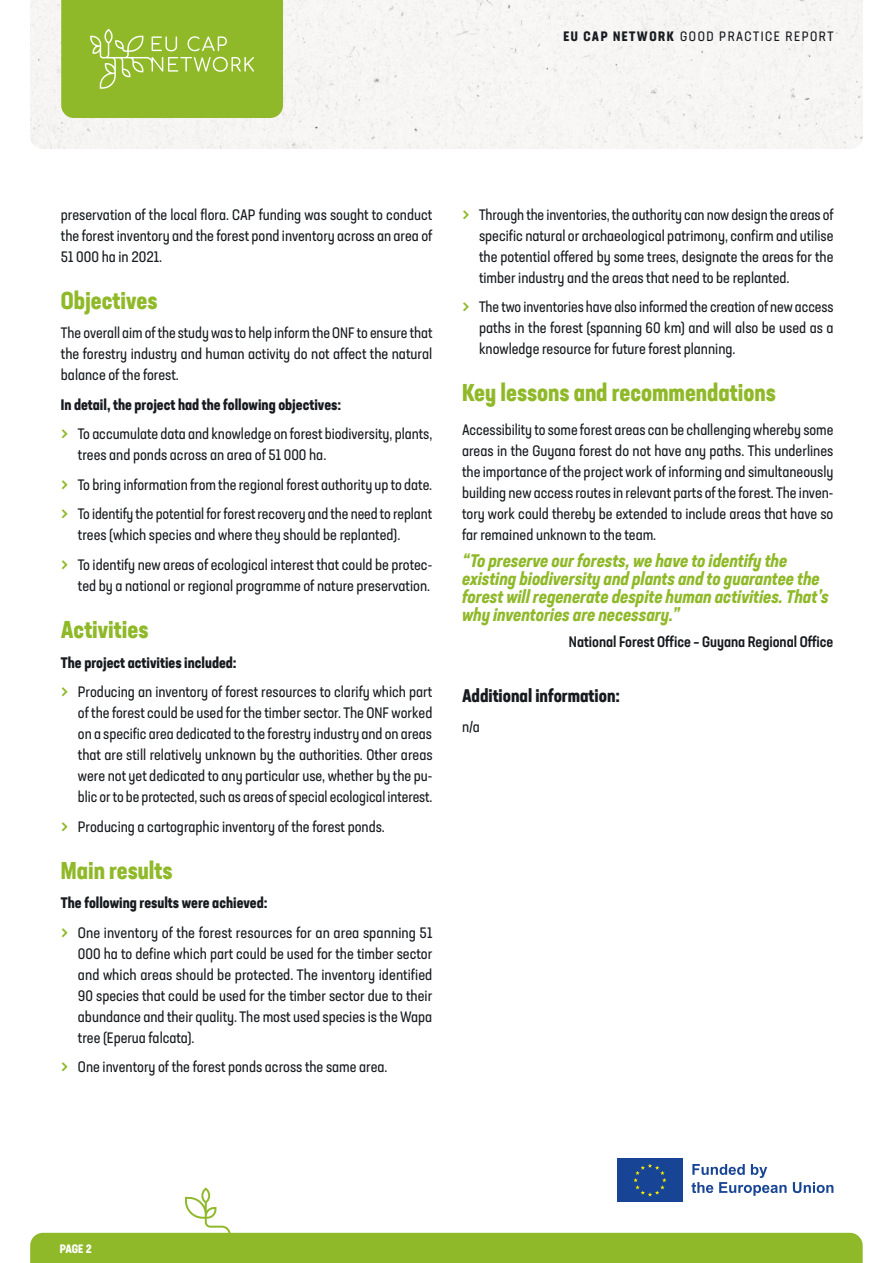
<style>
.page{position:relative;width:893px;height:1263px;background:#fff}
.page>*{position:absolute;margin:0;border:0;box-sizing:border-box;transform-origin:0 0}
.t1{font:700 condensed 24px "Neusa Next Std";color:#8fb929}
.t2{font:italic 700 condensed 18px/18px "Neusa Next Std";color:#8fb929}
.t3{font:700 condensed 18px "Neusa Next Std";color:#171b1f}
.t4{font:condensed 15px/21px "Neusa Next Std";color:#171b1f;text-align:justify}
.t5{font:500 condensed 15px "Neusa Next Std";color:#171b1f}
.t6{font:condensed 13.5px "Neusa Next Std";letter-spacing:.11em;color:#171b1f}
.t7{font:700 condensed 12px "Neusa Next Std";color:#fff}
.s1{font-weight:700}
.s2{font-size:22.5px;color:#8fb929}
</style>
<div class="page">
<div style="left:30px;top:0;width:833px;height:149px;background:#f7f6f5"></div>
<svg style="left:61px;top:0;width:222px;height:118px;background:#94bc34"></svg>
<div style="left:617px;top:1158px;width:66px;height:44px;background:#174494"></div>
<svg style="left:30px;top:1164px;width:833px;height:99px"></svg>
<p class="t6" style="left:563px;top:27px;width:271px"><span class="s1">EU CAP NETWORK</span> GOOD PRACTICE REPORT</p>
<p class="t4" style="left:61px;top:204px;width:373px">preservation of the local flora. CAP funding was sought to conduct the forest inventory and the forest pond inventory across an area of 51 000 ha in 2021.</p>
<h1 class="t1" style="left:61px;top:285px;width:98px">Objectives</h1>
<p class="t4" style="left:61px;top:322px;width:373px">The overall aim of the study was to help inform the ONF to ensure that the forestry industry and human activity do not affect the natural balance of the forest.</p>
<p class="t4" style="left:61px;top:390px;width:373px;line-height:29.5px"><span class="s1">In detail, the project had the following objectives:<br></span><span class="s2">&gt;</span> To accumulate data and knowledge on forest biodiversity, plants,</p>
<p class="t4" style="left:61px;top:440px;width:373px;line-height:29.5px;text-align:left;text-indent:17px">trees and ponds across an area of 51 000 ha.<br><span class="s2">&gt;</span> To bring information from the regional forest authority up to date. <span class="s2">&gt;</span> To identify the potential for forest recovery and the need to replant</p>
<p class="t4" style="left:61px;top:520px;width:373px;line-height:29.5px;text-indent:17px">trees (which species and where they should be replanted).<br><span class="s2">&gt;</span> To identify new areas of ecological interest that could be protec-</p>
<p class="t4" style="left:78px;top:575px;width:354px">ted by a national or regional programme of nature preservation.</p>
<h1 class="t1" style="left:61px;top:614px;width:89px">Activities</h1>
<p class="t4" style="left:61px;top:647px;width:373px;line-height:29.5px"><span class="s1">The project activities included:<br></span><span class="s2">&gt;</span> Producing an inventory of forest resources to clarify which part</p>
<p class="t4" style="left:78px;top:702px;width:356px">of the forest could be used for the timber sector. The ONF worked on a specific area dedicated to the forestry industry and on areas that are still relatively unknown by the authorities. Other areas were not yet dedicated to any particular use, whether by the pu&shy;blic or to be protected, such as areas of special ecological interest.</p>
<p class="t4" style="left:61px;top:815px;width:325px"><span class="s2">&gt;</span> Producing a cartographic inventory of the forest ponds.</p>
<h1 class="t1" style="left:61px;top:855px;width:113px">Main results</h1>
<p class="t4" style="left:61px;top:888px;width:373px;line-height:29.5px"><span class="s1">The following results were achieved:<br></span><span class="s2">&gt;</span> One inventory of the forest resources for an area spanning 51</p>
<p class="t4" style="left:78px;top:943px;width:356px">000 ha to define which part could be used for the timber sector and which areas should be protected. The inventory identified 90 species that could be used for the timber sector due to their abundance and their quality. The most used species is the Wapa tree (Eperua falcata).</p>
<p class="t4" style="left:61px;top:1056px;width:328px"><span class="s2">&gt;</span> One inventory of the forest ponds across the same area.</p>
<p class="t4" style="left:479px;top:204px;width:356px;text-indent:-17px"><span class="s2">&gt;</span> Through the inventories, the authority can now design the areas of specific natural or archaeological patrimony, confirm and utilise the potential offered by some trees, designate the areas for the timber industry and the areas that need to be replanted.</p>
<p class="t4" style="left:479px;top:296px;width:356px;text-indent:-17px"><span class="s2">&gt;</span> The two inventories have also informed the creation of new access paths in the forest (spanning 60 km) and will also be used as a knowledge resource for future forest planning.</p>
<h1 class="t1" style="left:462px;top:378px;width:315px">Key lessons and recommendations</h1>
<p class="t4" style="left:462px;top:419px;width:373px">Accessibility to some forest areas can be challenging whereby some areas in the Guyana forest do not have any paths. This underlines the importance of the project work of informing and simultaneously building new access routes in relevant parts of the forest. The inven&shy;tory work could thereby be extended to include areas that have so far remained unknown to the team.</p>
<p class="t2" style="left:462px;top:551px;width:368px">“To preserve our forests, we have to identify the existing biodiversity and plants and to guarantee the forest will regenerate despite human activities. That’s why inventories are necessary.”</p>
<p class="t5" style="left:569px;top:632px;width:266px">National Forest Office – Guyana Regional Office</p>
<p class="t3" style="left:462px;top:684px;width:160px">Additional information:</p>
<p class="t4" style="left:462px;top:716px;width:19px">n/a</p>
<p class="t7" style="left:60px;top:1241px;width:33px">PAGE 2</p>
</div>
